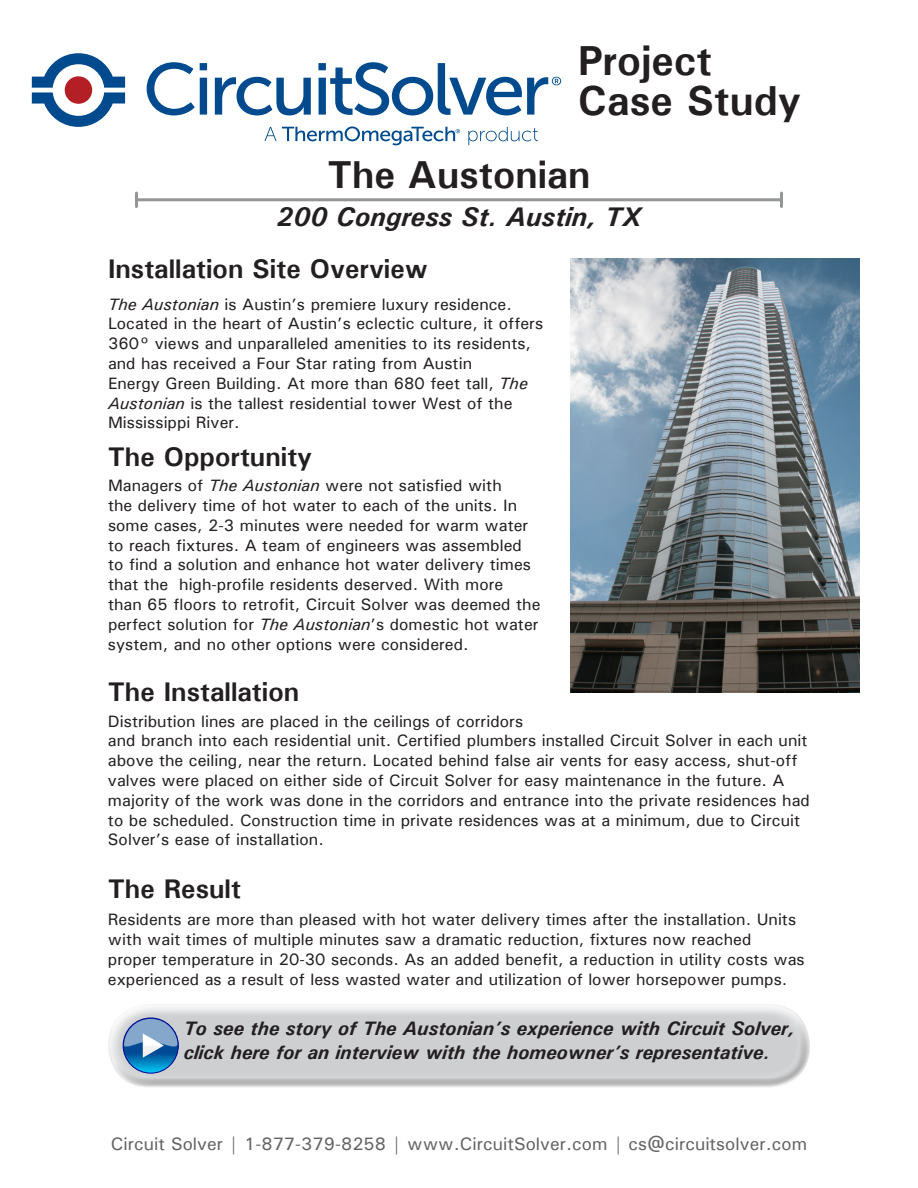
<style>
.page{position:relative;width:918px;height:1188px;background:#fff}
.page>*{position:absolute;margin:0;border:0;box-sizing:border-box;transform-origin:0 0}
.t1{font:700 42px/40.5px "Univers";color:#231f20}
.t2{font:700 39px "Univers";color:#231f20}
.t3{font:700 27px "Univers";color:#231f20}
.t4{font:italic 700 27px "Univers";color:#231f20}
.t5{font:italic 700 19.5px/23.4px "Univers";color:#231f20}
.t6{font:500 18px "Univers";color:#636366}
.t7{font:500 16.5px/19.8px "Univers";color:#231f20}
.s1{font-style:italic}
</style>
<div class="page">
<svg style="left:32px;top:53px;width:93px;height:74px"></svg>
<svg style="left:147px;top:62px;width:60px;height:53px"></svg>
<svg style="left:215px;top:77px;width:96px;height:38px"></svg>
<svg style="left:468px;top:127px;width:70px;height:18px"></svg>
<svg style="left:318px;top:62px;width:243px;height:53px"></svg>
<svg style="left:264px;top:126px;width:196px;height:19px"></svg>
<hr style="left:136px;top:198px;width:646px;height:3px;background:#939598">
<hr style="left:135px;top:193px;width:3px;height:14px;background:#939598">
<hr style="left:780px;top:193px;width:3px;height:14px;background:#939598">
<img style="left:570px;top:259px;width:289px;height:433px">
<div style="left:106px;top:1002px;width:705px;height:72px;background:#fff;opacity:.75"></div>
<div style="left:106px;top:1015px;width:706px;height:74px;background:#231f20;opacity:.75"></div>
<svg style="left:123px;top:1018px;width:55px;height:55px"></svg>
<div style="left:123px;top:1018px;width:55px;height:55px;border:1px solid #000095;border-radius:50%"></div>
<svg style="left:124px;top:1019px;width:53px;height:39px"></svg>
<h1 class="t1" style="left:578px;top:39px;width:225px">Project<br>Case Study</h1>
<h2 class="t2" style="left:328px;top:150px;width:264px">The Austonian</h2>
<h3 class="t4" style="left:276px;top:199px;width:367px">200 Congress St. Austin, TX</h3>
<h3 class="t3" style="left:108px;top:252px;width:322px">Installation Site Overview</h3>
<p class="t7" style="left:108px;top:294px;width:437px"><span class="s1">The Austonian</span> is Austin’s premiere luxury residence.<br>Located in the heart of Austin’s eclectic culture, it offers 360° views and unparalleled amenities to its residents, and has received a Four Star rating from Austin<br>Energy Green Building. At more than 680 feet tall, <span class="s1">The Austonian</span> is the tallest residential tower West of the Mississippi River.</p>
<h3 class="t3" style="left:108px;top:439px;width:206px">The Opportunity</h3>
<p class="t7" style="left:108px;top:475px;width:434px">Managers of <span class="s1">The Austonian</span> were not satisfied with<br>the delivery time of hot water to each of the units. In some cases, 2-3 minutes were needed for warm water to reach fixtures. A team of engineers was assembled to find a solution and enhance hot water delivery times that the high-profile residents deserved. With more than 65 floors to retrofit, Circuit Solver was deemed the perfect solution for <span class="s1">The Austonian</span>’s domestic hot water system, and no other options were considered.</p>
<h3 class="t3" style="left:108px;top:675px;width:193px">The Installation</h3>
<p class="t7" style="left:108px;top:711px;width:704px">Distribution lines are placed in the ceilings of corridors<br>and branch into each residential unit. Certified plumbers installed Circuit Solver in each unit above the ceiling, near the return. Located behind false air vents for easy access, shut-off valves were placed on either side of Circuit Solver for easy maintenance in the future. A majority of the work was done in the corridors and entrance into the private residences had to be scheduled. Construction time in private residences was at a minimum, due to Circuit Solver’s ease of installation.</p>
<h3 class="t3" style="left:108px;top:872px;width:135px">The Result</h3>
<p class="t7" style="left:108px;top:909px;width:698px">Residents are more than pleased with hot water delivery times after the installation. Units with wait times of multiple minutes saw a dramatic reduction, fixtures now reached<br>proper temperature in 20-30 seconds. As an added benefit, a reduction in utility costs was experienced as a result of less wasted water and utilization of lower horsepower pumps.</p>
<p class="t5" style="left:184px;top:1016px;width:612px">To see the story of The Austonian’s experience with Circuit Solver, click here for an interview with the homeowner’s representative.</p>
<p class="t6" style="left:111px;top:1132px;width:698px">Circuit Solver | 1-877-379-8258 | www.CircuitSolver.com | cs@circuitsolver.com</p>
</div>
